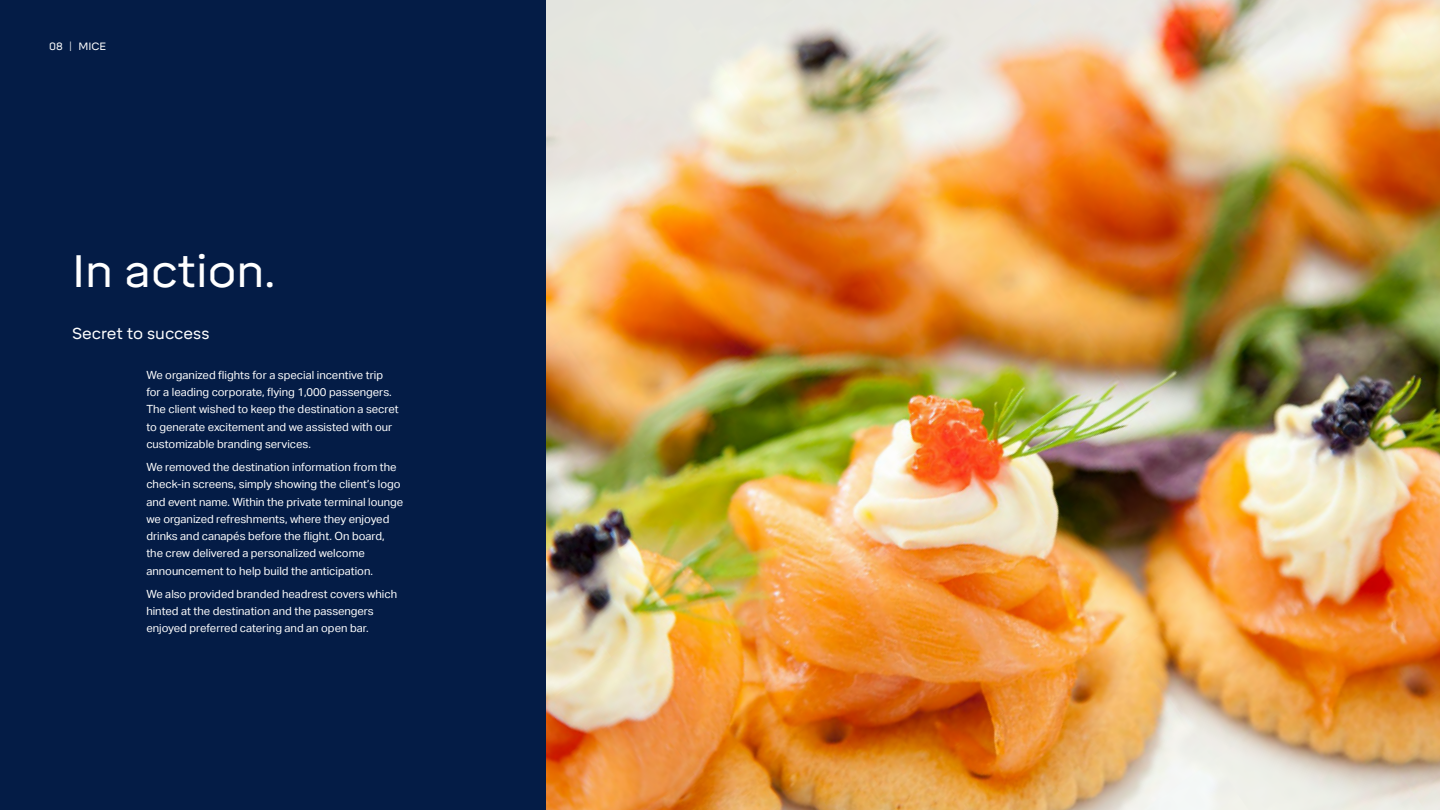
<style>
.page{position:relative;width:1440px;height:810px;background:#fff}
.page>*{position:absolute;margin:0;border:0;box-sizing:border-box;transform-origin:0 0}
.t1{font:45px "Mikro";color:#fff}
.t2{font:15.75px "Mikro";color:#fff}
.t3{font:11.25px/17.2px "Aktiv Grotesk";color:#fff}
.t4{font:10.5px "Mikro";color:#fff}
.s1{font-weight:300}
</style>
<div class="page">
<img style="left:545px;top:0;width:895px;height:810px">
<div style="left:0;top:0;width:545px;height:810px;background:#041c46"></div>
<p class="t4" style="left:49px;top:40px;width:59px">08 <span class="s1">|</span> MICE</p>
<h1 class="t1" style="left:72px;top:246px;width:205px">In action.</h1>
<h2 class="t2" style="left:72px;top:324px;width:139px">Secret to success</h2>
<p class="t3" style="left:146px;top:366px;width:254px">We organized flights for a special incentive trip for a leading corporate, flying 1,000 passengers.<br>The client wished to keep the destination a secret to generate excitement and we assisted with our customizable branding services.</p>
<p class="t3" style="left:146px;top:459px;width:258px">We removed the destination information from the check-in screens, simply showing the client’s logo and event name. Within the private terminal lounge we organized refreshments, where they enjoyed drinks and canapés before the flight. On board, the crew delivered a personalized welcome announcement to help build the anticipation.</p>
<p class="t3" style="left:146px;top:585px;width:252px">We also provided branded headrest covers which hinted at the destination and the passengers enjoyed preferred catering and an open bar.</p>
</div>
